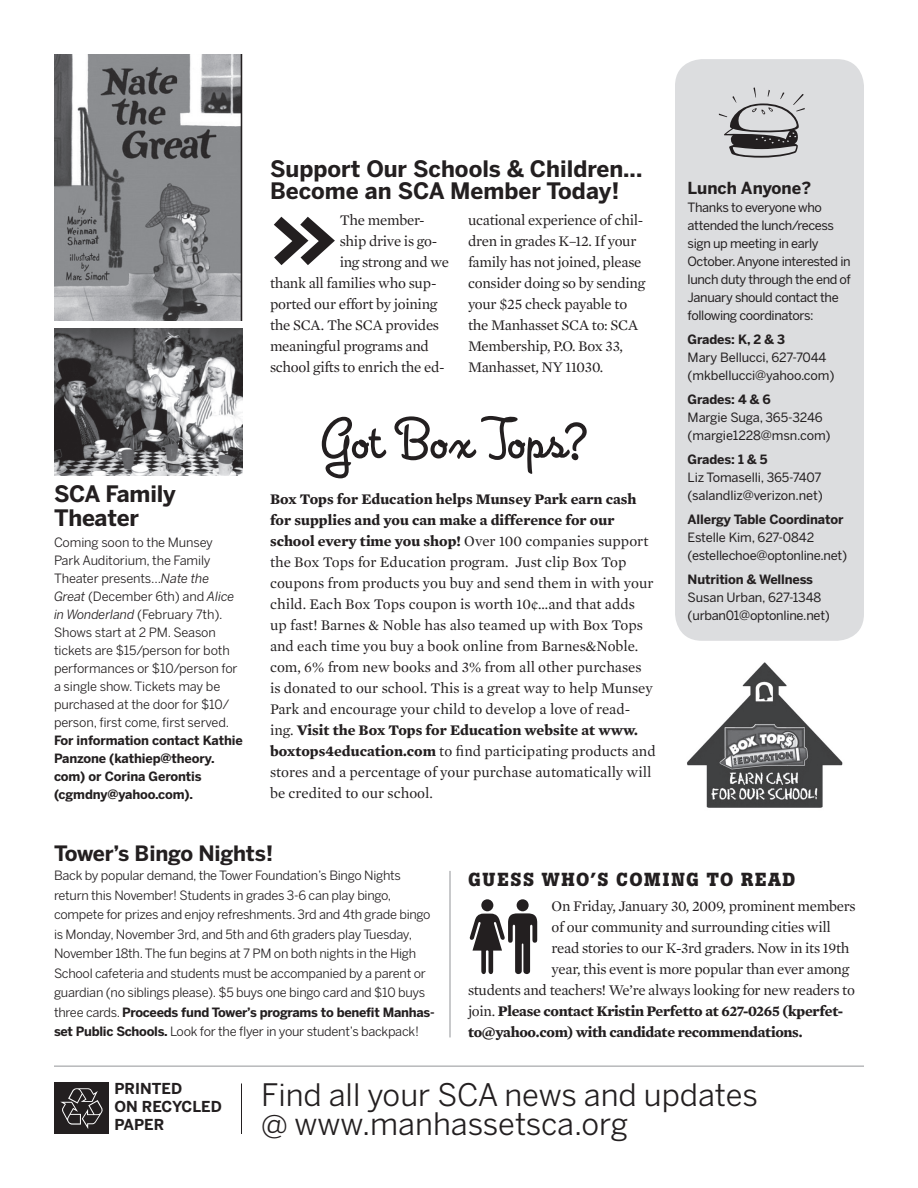
<style>
.page{position:relative;width:918px;height:1188px;background:#fff}
.page>*{position:absolute;margin:0;border:0;box-sizing:border-box;transform-origin:0 0}
.t1{font:700 105.45px "Kievit";color:#231f20}
.t2{font:95.4px "Mini Pics International";color:#231f20}
.t3{font:78px "PF Food Drink";color:#231f20}
.t4{font:52.5px "House A Rama League Night";letter-spacing:-.025em;color:#231f20}
.t5{font:52.05px "Mini Pics International";color:#fff}
.t6{font:30.75px/28.5px "Benton Sans";color:#231f20}
.t7{font:700 22.5px/22.5px "Benton Sans";letter-spacing:-.005em;color:#231f20}
.t8{font:700 21px "Benton Sans";letter-spacing:-.01em;color:#231f20}
.t9{font:700 18.75px "Boton";letter-spacing:.08em;color:#231f20}
.t10{font:16.8px "Adobe Garamond Pro";color:#231f20}
.t11{font:700 16.5px "Benton Sans";color:#231f20}
.t12{font:15px/21px "Mercury Text G1";color:#231f20}
.t13{font:15px/21px "Mercury Text G1";letter-spacing:-.02em;color:#231f20}
.t14{font:700 15px "Mercury Text G1";letter-spacing:-.02em;color:#231f20}
.t15{font:700 15px/18px "Benton Sans";color:#231f20}
.t16{font:12.75px/18px "Benton Sans";letter-spacing:-.02em;color:#231f20}
.t17{font:12.75px/18px "Benton Sans";letter-spacing:-.03em;color:#231f20}
.t18{font:700 12.75px/18px "Benton Sans";letter-spacing:-.01em;color:#231f20}
.t19{font:12.75px/18px "Benton Sans";letter-spacing:-.01em;color:#231f20}
.s1{font-style:italic}
.s2{font-weight:700}
.s3{font-weight:400}
</style>
<div class="page">
<img style="left:687px;top:662px;width:156px;height:146px">
<div style="left:54px;top:1082px;width:55px;height:52px;background:#231f20"></div>
<hr style="left:241px;top:1083px;width:1px;height:51px;background:#231f20">
<hr style="left:54px;top:1066px;width:810px;height:1px;background:#939598">
<hr style="left:450px;top:871px;width:1px;height:166px;background:#939598">
<svg style="left:54px;top:54px;width:188px;height:267px;background:#87898b"></svg>
<svg style="left:54px;top:328px;width:189px;height:148px;background:#777779"></svg>
<div style="left:675px;top:59px;width:189px;height:582px;background:#dcdddf;border-radius:27px"></div>
<h3 class="t7" style="left:270px;top:158px;width:374px">Support Our Schools &amp; Children...<br>Become an SCA Member Today!</h3>
<h1 class="t1" style="left:270px;top:168px;width:69px">&gt;&gt;</h1>
<p class="t13" style="left:340px;top:210px;width:86px">The member-</p>
<p class="t13" style="left:340px;top:231px;width:99px">ship drive is go-</p>
<p class="t13" style="left:340px;top:252px;width:111px">ing strong and we</p>
<p class="t13" style="left:270px;top:273px;width:168px">thank all families who sup-</p>
<p class="t13" style="left:270px;top:294px;width:169px">ported our effort by joining</p>
<p class="t13" style="left:270px;top:315px;width:171px">the SCA. The SCA provides</p>
<p class="t13" style="left:270px;top:336px;width:160px">meaningful programs and</p>
<p class="t13" style="left:270px;top:357px;width:176px">school gifts to enrich the ed-</p>
<p class="t13" style="left:468px;top:210px;width:179px">ucational experience of chil&shy;dren in grades K–12. If your family has not joined, please consider doing so by sending your $25 check payable to the Manhasset SCA to: SCA<br>Membership, P.O. Box 33,<br>Manhasset, NY 11030.</p>
<h3 class="t4" style="left:322px;top:409px;width:268px">Got Box Tops?</h3>
<h3 class="t7" style="left:54px;top:482px;width:123px;line-height:24px">SCA Family<br>Theater</h3>
<p class="t16" style="left:54px;top:534px;width:185px">Coming soon to the Munsey<br>Park Auditorium, the Family<br>Theater presents...<span class="s1">Nate the<br>Great</span> (December 6th) and <span class="s1">Alice in Wonderland</span> (February 7th).<br>Shows start at 2 PM. Season tickets are $15/person for both performances or $10/person for a single show. Tickets may be purchased at the door for $10/ person, first come, first served.</p>
<p class="t18" style="left:54px;top:732px;width:190px">For information contact Kathie<br>Panzone (kathiep@theory. com) or Corina Gerontis (cgmdny@yahoo.com).</p>
<p class="t12" style="left:270px;top:488px;width:387px"><span class="s2">Box Tops for Education helps Munsey Park earn cash for supplies and you can make a difference for our school every time you shop!</span> Over 100 companies support the Box Tops for Education program. Just clip Box Top coupons from products you buy and send them in with your child. Each Box Tops coupon is worth 10¢…and that adds<br>up fast! Barnes &amp; Noble has also teamed up with Box Tops and each time you buy a book online from Barnes&amp;Noble. com, 6% from new books and 3% from all other purchases is donated to our school. This is a great way to help Munsey Park and encourage your child to develop a love of read&shy;ing. <span class="s2">Visit the Box Tops for Education website at www. boxtops4education.com</span> to find participating products and stores and a percentage of your purchase automatically will be credited to our school.</p>
<h3 class="t10" style="left:1px;top:785px;width:265px">ormances and costs only $15 per person.</h3>
<h3 class="t3" style="left:717px;top:72px;width:98px">h</h3>
<p class="t11" style="left:688px;top:178px;width:125px">Lunch Anyone?</p>
<p class="t17" style="left:688px;top:198px;width:165px">Thanks to everyone who attended the lunch/recess sign up meeting in early<br>October. Anyone interested in lunch duty through the end of<br>January should contact the following coordinators:</p>
<p class="t18" style="left:688px;top:330px;width:99px">Grades: K, 2 &amp; 3</p>
<p class="t19" style="left:688px;top:348px;width:148px">Mary Bellucci, 627-7044 (mkbellucci@yahoo.com)</p>
<p class="t18" style="left:688px;top:390px;width:85px">Grades: 4 &amp; 6</p>
<p class="t19" style="left:688px;top:408px;width:145px">Margie Suga, 365-3246 (margie1228@msn.com)</p>
<p class="t18" style="left:688px;top:450px;width:81px">Grades: 1 &amp; 5</p>
<p class="t19" style="left:688px;top:468px;width:137px">Liz Tomaselli, 365-7407 (salandliz@verizon.net)</p>
<p class="t18" style="left:688px;top:510px;width:157px">Allergy Table Coordinator</p>
<p class="t17" style="left:688px;top:528px;width:161px">Estelle Kim, 627-0842 (estellechoe@optonline.net)</p>
<p class="t18" style="left:688px;top:570px;width:127px">Nutrition &amp; Wellness</p>
<p class="t17" style="left:688px;top:588px;width:144px">Susan Urban, 627-1348 (urban01@optonline.net)</p>
<h3 class="t8" style="left:54px;top:841px;width:221px">Tower’s Bingo Nights!</h3>
<p class="t16" style="left:54px;top:866px;width:382px;line-height:19.5px">Back by popular demand, the Tower Foundation’s Bingo Nights return this November! Students in grades 3-6 can play bingo, compete for prizes and enjoy refreshments. 3rd and 4th grade bingo is Monday, November 3rd, and 5th and 6th graders play Tuesday, November 18th. The fun begins at 7 PM on both nights in the High School cafeteria and students must be accompanied by a parent or guardian (no siblings please). $5 buys one bingo card and $10 buys three cards. <span class="s2">Proceeds fund Tower’s programs to benefit Manhas&shy;set Public Schools.</span> Look for the flyer in your student’s backpack!</p>
<h3 class="t9" style="left:468px;top:868px;width:329px">GUESS WHO’S COMING TO READ</h3>
<h2 class="t2" style="left:468px;top:899px;width:72px">RS</h2>
<p class="t13" style="left:552px;top:896px;width:306px">On Friday, January 30, 2009, prominent members</p>
<p class="t13" style="left:552px;top:917px;width:281px">of our community and surrounding cities will</p>
<p class="t13" style="left:552px;top:938px;width:299px">read stories to our K-3rd graders. Now in its 19th</p>
<p class="t13" style="left:552px;top:959px;width:299px">year, this event is more popular than ever among</p>
<p class="t13" style="left:468px;top:980px;width:388px">students and teachers! We’re always looking for new readers to</p>
<p class="t14" style="left:468px;top:1002px;width:377px"><span class="s3">join.</span> Please contact Kristin Perfetto at 627-0265 (kperfet-</p>
<p class="t14" style="left:468px;top:1023px;width:336px">to@yahoo.com) with candidate recommendations.</p>
<h3 class="t5" style="left:58px;top:1088px;width:48px">W</h3>
<p class="t15" style="left:114px;top:1080px;width:107px">printed<br>on recycled</p>
<p class="t15" style="left:114px;top:1116px;width:11px">pap</p>
<p class="t15" style="left:144px;top:1116px;width:22px">er</p>
<h3 class="t6" style="left:261px;top:1081px;width:498px">Find all your SCA news and updates @ www.manhassetsca.org</h3>
</div>
